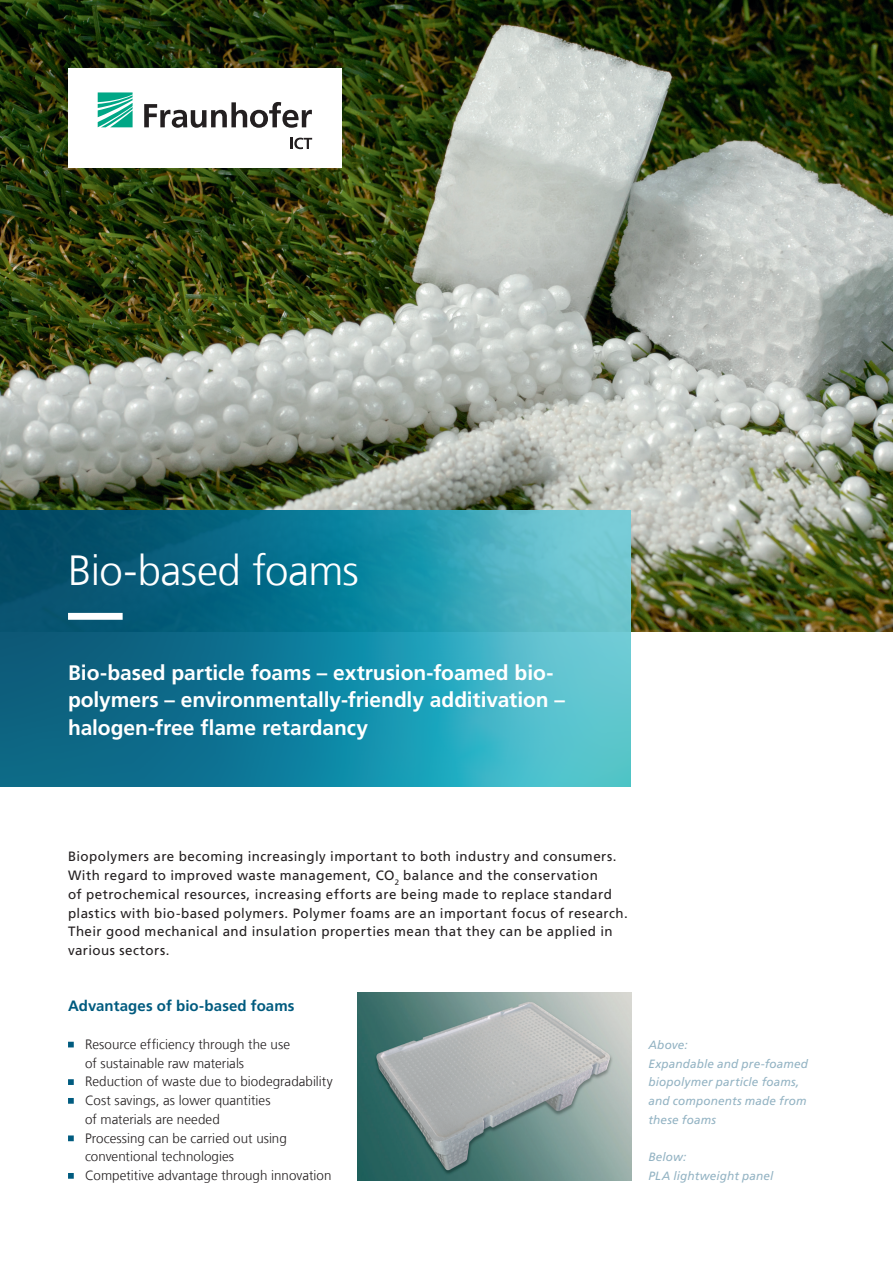
<style>
.page{position:relative;width:893px;height:1263px;background:#fff}
.page>*{position:absolute;margin:0;border:0;box-sizing:border-box;transform-origin:0 0}
.t1{font:300 42px "Frutiger LT Com";letter-spacing:-.015em;color:#fff}
.t2{font:700 21px/27.3px "Frutiger LT Com";letter-spacing:-.005em;color:#fff}
.t3{font:700 15px "Frutiger LT Com";letter-spacing:.005em;color:#005b7f}
.t4{font:13.5px/18.8px "Frutiger LT Com";letter-spacing:.03em;color:#231f20}
.t5{font:300 13.5px/18.8px "Frutiger LT Com";letter-spacing:.005em;color:#231f20}
.t6{font:italic 12px/18.8px "Frutiger LT Com";letter-spacing:.015em;color:#93b3c3}
</style>
<div class="page">
<img style="left:0;top:0;width:893px;height:631px">
<div style="left:68px;top:68px;width:273px;height:99px;background:#fff"></div>
<svg style="left:98px;top:92px;width:35px;height:35px"></svg>
<svg style="left:144px;top:102px;width:168px;height:26px"></svg>
<svg style="left:290px;top:138px;width:22px;height:11px"></svg>
<img style="left:358px;top:993px;width:273px;height:187px">
<svg style="left:0;top:511px;width:631px;height:275px;background:#2188a0"></svg>
<svg style="left:68px;top:1042px;width:6px;height:5px"></svg>
<svg style="left:68px;top:1079px;width:6px;height:6px"></svg>
<svg style="left:68px;top:1098px;width:6px;height:6px"></svg>
<svg style="left:68px;top:1135px;width:6px;height:6px"></svg>
<svg style="left:68px;top:1173px;width:6px;height:6px"></svg>
<svg style="left:68px;top:613px;width:521px;height:7px;background:#3493a8"></svg>
<h1 class="t1" style="left:68px;top:546px;width:292px">Bio-based foams</h1>
<h2 class="t2" style="left:68px;top:659px;width:498px">Bio-based particle foams – extrusion-foamed bio&shy;polymers – environmentally-friendly additivation – halogen-free flame retardancy</h2>
<p class="t4" style="left:68px;top:847px;width:561px">Biopolymers are becoming increasingly important to both industry and consumers.<br>With regard to improved waste management, CO<sub>2</sub> balance and the conservation<br>of petrochemical resources, increasing efforts are being made to replace standard plastics with bio-based polymers. Polymer foams are an important focus of research.<br>Their good mechanical and insulation properties mean that they can be applied in various sectors.</p>
<p class="t3" style="left:68px;top:997px;width:228px">Advantages of bio-based foams</p>
<p class="t5" style="left:85px;top:1035px;width:249px">Resource efficiency through the use<br>of sustainable raw materials<br>Reduction of waste due to biodegradability Cost savings, as lower quantities<br>of materials are needed<br>Processing can be carried out using conventional technologies<br>Competitive advantage through innovation</p>
<p class="t6" style="left:648px;top:1035px;width:161px">Above:<br>Expandable and pre-foamed biopolymer particle foams, and components made from these foams</p>
<p class="t6" style="left:648px;top:1148px;width:126px">Below:<br>PLA lightweight panel</p>
</div>
